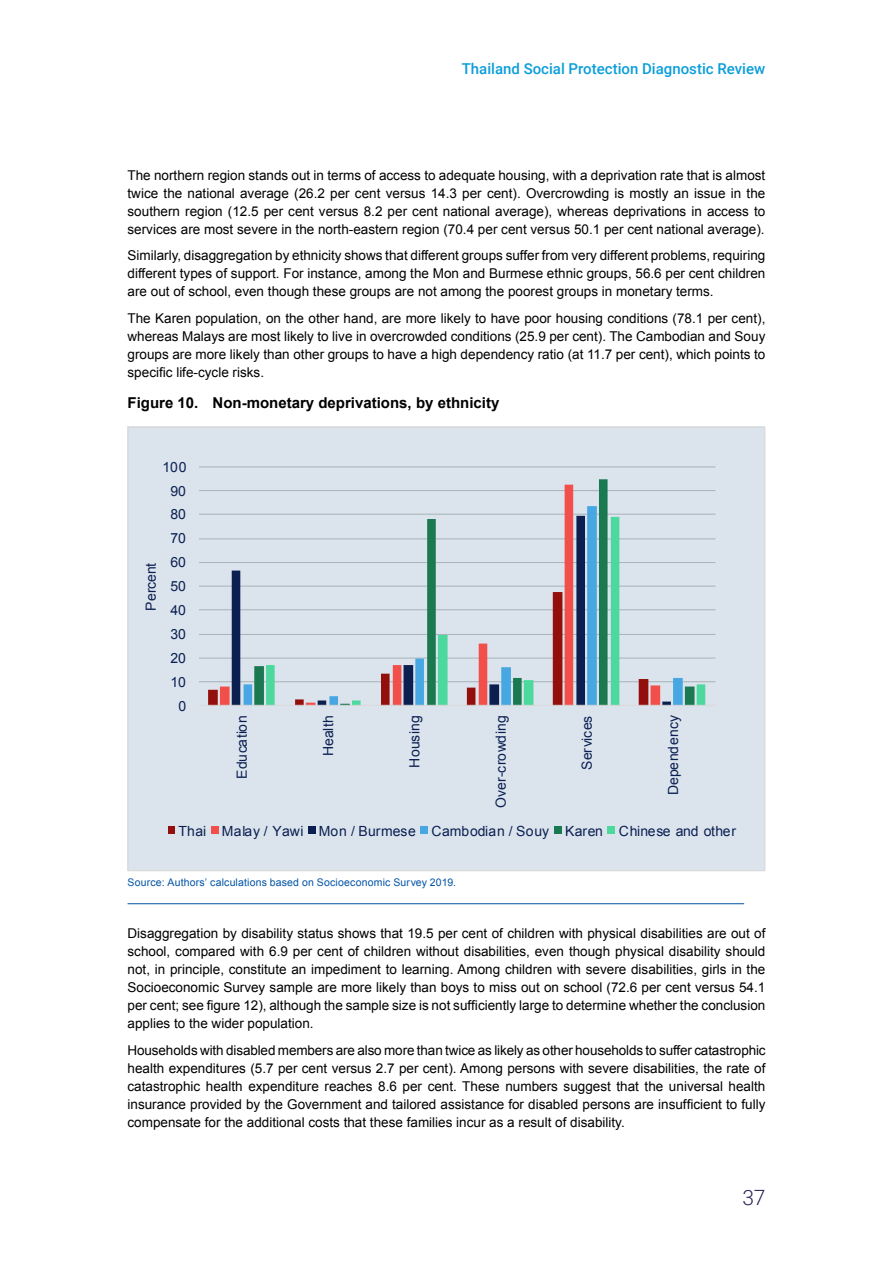
<style>
.page{position:relative;width:893px;height:1263px;background:#fff}
.page>*{position:absolute;margin:0;border:0;box-sizing:border-box;transform-origin:0 0}
.t1{font:300 21px "Roboto";color:#27235a}
.t2{font:700 15px "Arial";color:#000}
.t3{font:500 15px "Roboto";color:#0c9eda}
.t4{font:13.95px "Arial";letter-spacing:.005em;color:#0b1f51}
.t5{font:13.95px "Arial";letter-spacing:-.02em;color:#0b1f51}
.t6{font:13.95px "Arial";letter-spacing:.025em;color:#0b1f51}
.t7{font:13.5px/18px "Arial";color:#000;text-align:justify}
.t8{font:10.5px "Arial";letter-spacing:.015em;color:#0054a6}
</style>
<div class="page">
<div style="left:128px;top:427px;width:637px;height:444px;background:#dbe4ed"></div>
<hr style="left:199px;top:681px;width:516px;height:1px;background:#aab5bc">
<hr style="left:199px;top:657px;width:516px;height:2px;background:#aab5bc">
<hr style="left:199px;top:634px;width:516px;height:1px;background:#aab5bc">
<hr style="left:199px;top:609px;width:516px;height:1px;background:#aab5bc">
<hr style="left:199px;top:586px;width:516px;height:1px;background:#aab5bc">
<hr style="left:199px;top:562px;width:516px;height:1px;background:#aab5bc">
<hr style="left:199px;top:538px;width:516px;height:1px;background:#aab5bc">
<hr style="left:199px;top:514px;width:516px;height:1px;background:#aab5bc">
<hr style="left:199px;top:490px;width:516px;height:1px;background:#aab5bc">
<hr style="left:199px;top:466px;width:516px;height:1px;background:#aab5bc">
<svg style="left:208px;top:609px;width:12px;height:96px"></svg>
<svg style="left:220px;top:513px;width:24px;height:192px"></svg>
<svg style="left:232px;top:516px;width:12px;height:189px"></svg>
<svg style="left:254px;top:479px;width:440px;height:226px"></svg>
<svg style="left:266px;top:517px;width:439px;height:188px"></svg>
<hr style="left:199px;top:705px;width:516px;height:1px;background:#d9d9d9">
<div style="left:168px;top:826px;width:7px;height:8px;background:#930f0b"></div>
<div style="left:211px;top:826px;width:8px;height:8px;background:#f24f4a"></div>
<div style="left:308px;top:826px;width:7px;height:8px;background:#0b1f51"></div>
<div style="left:421px;top:826px;width:7px;height:8px;background:#47a7e2"></div>
<div style="left:554px;top:826px;width:7px;height:8px;background:#1a7951"></div>
<div style="left:608px;top:826px;width:7px;height:8px;background:#4dd99e"></div>
<hr style="left:128px;top:903px;width:616px;height:1px;background:#0054a6">
<p class="t3" style="left:462px;top:59px;width:305px">Thailand Social Protection Diagnostic Review</p>
<p class="t7" style="left:128px;top:166px;width:639px">The northern region stands out in terms of access to adequate housing, with a deprivation rate that is almost twice the national average (26.2 per cent versus 14.3 per cent). Overcrowding is mostly an issue in the southern region (12.5 per cent versus 8.2 per cent national average), whereas deprivations in access to services are most severe in the north-eastern region (70.4 per cent versus 50.1 per cent national average).</p>
<p class="t7" style="left:128px;top:247px;width:639px">Similarly, disaggregation by ethnicity shows that different groups suffer from very different problems, requiring different types of support. For instance, among the Mon and Burmese ethnic groups, 56.6 per cent children are out of school, even though these groups are not among the poorest groups in monetary terms.</p>
<p class="t7" style="left:128px;top:309px;width:639px">The Karen population, on the other hand, are more likely to have poor housing conditions (78.1 per cent), whereas Malays are most likely to live in overcrowded conditions (25.9 per cent). The Cambodian and Souy groups are more likely than other groups to have a high dependency ratio (at 11.7 per cent), which points to specific life-cycle risks.</p>
<p class="t2" style="left:128px;top:393px;width:373px">Figure 10. Non-monetary deprivations, by ethnicity</p>
<p class="t4" style="left:163px;top:458px;width:25px">100</p>
<p class="t4" style="left:171px;top:481px;width:17px">90</p>
<p class="t4" style="left:171px;top:505px;width:17px">80</p>
<p class="t4" style="left:142px;top:611px;width:50px;rotate:-90deg">Percent</p>
<p class="t4" style="left:171px;top:529px;width:17px">70</p>
<p class="t4" style="left:171px;top:553px;width:17px">60</p>
<p class="t4" style="left:171px;top:577px;width:17px">50</p>
<p class="t4" style="left:171px;top:601px;width:17px">40</p>
<p class="t4" style="left:171px;top:625px;width:17px">30</p>
<p class="t4" style="left:171px;top:649px;width:17px">20</p>
<p class="t4" style="left:171px;top:673px;width:17px">10</p>
<p class="t4" style="left:179px;top:697px;width:9px">0</p>
<p class="t6" style="left:233px;top:779px;width:65px;rotate:-90deg">Education</p>
<p class="t4" style="left:319px;top:756px;width:43px;rotate:-90deg">Health</p>
<p class="t4" style="left:405px;top:767px;width:53px;rotate:-90deg">Housing</p>
<p class="t4" style="left:492px;top:808px;width:94px;rotate:-90deg">Over-crowding</p>
<p class="t4" style="left:578px;top:770px;width:56px;rotate:-90deg">Services</p>
<p class="t5" style="left:664px;top:795px;width:81px;rotate:-90deg">Dependency</p>
<p class="t4" style="left:178px;top:822px;width:559px">Thai Malay / Yawi Mon / Burmese Cambodian / Souy Karen Chinese and other</p>
<p class="t8" style="left:128px;top:876px;width:330px">Source: Authors’ calculations based on Socioeconomic Survey 2019.</p>
<p class="t7" style="left:128px;top:925px;width:639px">Disaggregation by disability status shows that 19.5 per cent of children with physical disabilities are out of school, compared with 6.9 per cent of children without disabilities, even though physical disability should not, in principle, constitute an impediment to learning. Among children with severe disabilities, girls in the Socioeconomic Survey sample are more likely than boys to miss out on school (72.6 per cent versus 54.1 per cent; see figure 12), although the sample size is not sufficiently large to determine whether the conclusion applies to the wider population.</p>
<p class="t7" style="left:128px;top:1041px;width:640px">Households with disabled members are also more than twice as likely as other households to suffer catastrophic health expenditures (5.7 per cent versus 2.7 per cent). Among persons with severe disabilities, the rate of catastrophic health expenditure reaches 8.6 per cent. These numbers suggest that the universal health insurance provided by the Government and tailored assistance for disabled persons are insufficient to fully compensate for the additional costs that these families incur as a result of disability.</p>
<h1 class="t1" style="left:742px;top:1183px;width:24px">37</h1>
</div>
